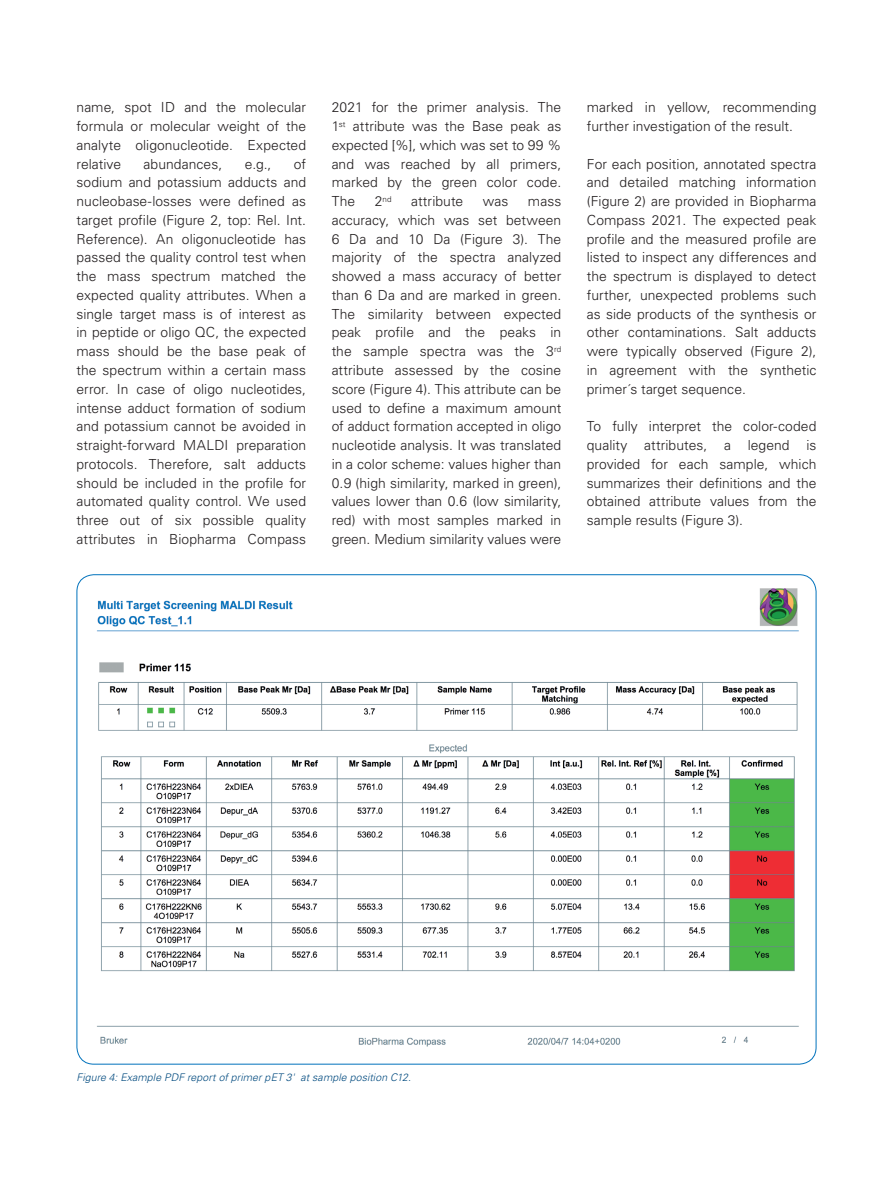
<style>
.page{position:relative;width:893px;height:1187px;background:#fff}
.page>*{position:absolute;margin:0;border:0;box-sizing:border-box;transform-origin:0 0}
.application_body{font:300 13.8px/18.8px "Univers LT Std";color:#231f20;text-align:justify}
.AN_Figure_legend{font:italic 300 10.5px "Univers LT Std";letter-spacing:.015em;color:#004a7f}
.application_body-2{font:300 8.1px "Univers LT Std";color:#231f20}
.s1{font-size:13.8px}
</style>
<div class="page">
<img style="left:97px;top:588px;width:702px;height:458px">
<p class="application_body" style="left:77px;top:98px;width:231px">name, spot ID and the molecular formula or molecular weight of the analyte oligonucleotide. Expected relative</p>
<p class="application_body" style="left:77px;top:154px;width:231px;text-indent:217px">of sodium and potassium adducts and nucleobase-losses were defined as target profile (Figure 2, top: Rel. Int.<br>Reference). An oligonucleotide has passed the quality control test when the mass spectrum matched the expected quality attributes. When a single target mass is of interest as in peptide or oligo QC, the expected mass should be the base peak of the spectrum within a certain mass error. In case of oligo nucleotides, intense adduct formation of sodium and potassium cannot be avoided in straight-forward MALDI preparation protocols. Therefore, salt adducts should be included in the profile for automated quality control. We used three out of six possible quality attributes in Biopharma Compass</p>
<p class="application_body" style="left:144px;top:154px;width:80px">abundances,</p>
<p class="application_body" style="left:245px;top:154px;width:28px">e.g.,</p>
<p class="application_body" style="left:332px;top:98px;width:231px">2021 for the primer analysis. The 1<sup>st</sup> attribute was the Base peak as expected [%], which was set to 99 % and was reached by all primers, marked by the green color code.<br>The</p>
<p class="application_body-2" style="left:375px;top:194px;width:18px"><span class="s1">2</span>nd</p>
<p class="application_body" style="left:411px;top:192px;width:54px">attribute</p>
<p class="application_body" style="left:483px;top:192px;width:27px">was</p>
<p class="application_body" style="left:332px;top:192px;width:231px;text-indent:196px">mass accuracy, which was set between 6 Da and 10 Da (Figure 3). The majority of the spectra analyzed showed a mass accuracy of better than 6 Da and are marked in green.<br>The similarity between expected peak profile and the peaks in the sample spectra was the 3<sup>rd </sup>attribute assessed by the cosine score (Figure 4). This attribute can be used to define a maximum amount of adduct formation accepted in oligo nucleotide analysis. It was translated in a color scheme: values higher than 0.9 (high similarity, marked in green), values lower than 0.6 (low similarity, red) with most samples marked in green. Medium similarity values were</p>
<p class="application_body" style="left:587px;top:98px;width:231px">marked in yellow, recommending further investigation of the result.</p>
<p class="application_body" style="left:587px;top:154px;width:231px">For each position, annotated spectra and detailed matching information (Figure 2) are provided in Biopharma Compass 2021. The expected peak profile and the measured profile are listed to inspect any differences and the spectrum is displayed to detect further, unexpected problems such as side products of the synthesis or other contaminations. Salt adducts were typically observed (Figure 2), in agreement with the synthetic primer´s target sequence.</p>
<p class="application_body" style="left:587px;top:417px;width:231px">To fully interpret the color-coded quality attributes, a legend is provided for each sample, which summarizes their definitions and the obtained attribute values from the sample results (Figure 3).</p>
<p class="AN_Figure_legend" style="left:77px;top:1070px;width:336px">Figure 4: Example PDF report of primer pET 3' at sample position C12.</p>
</div>
